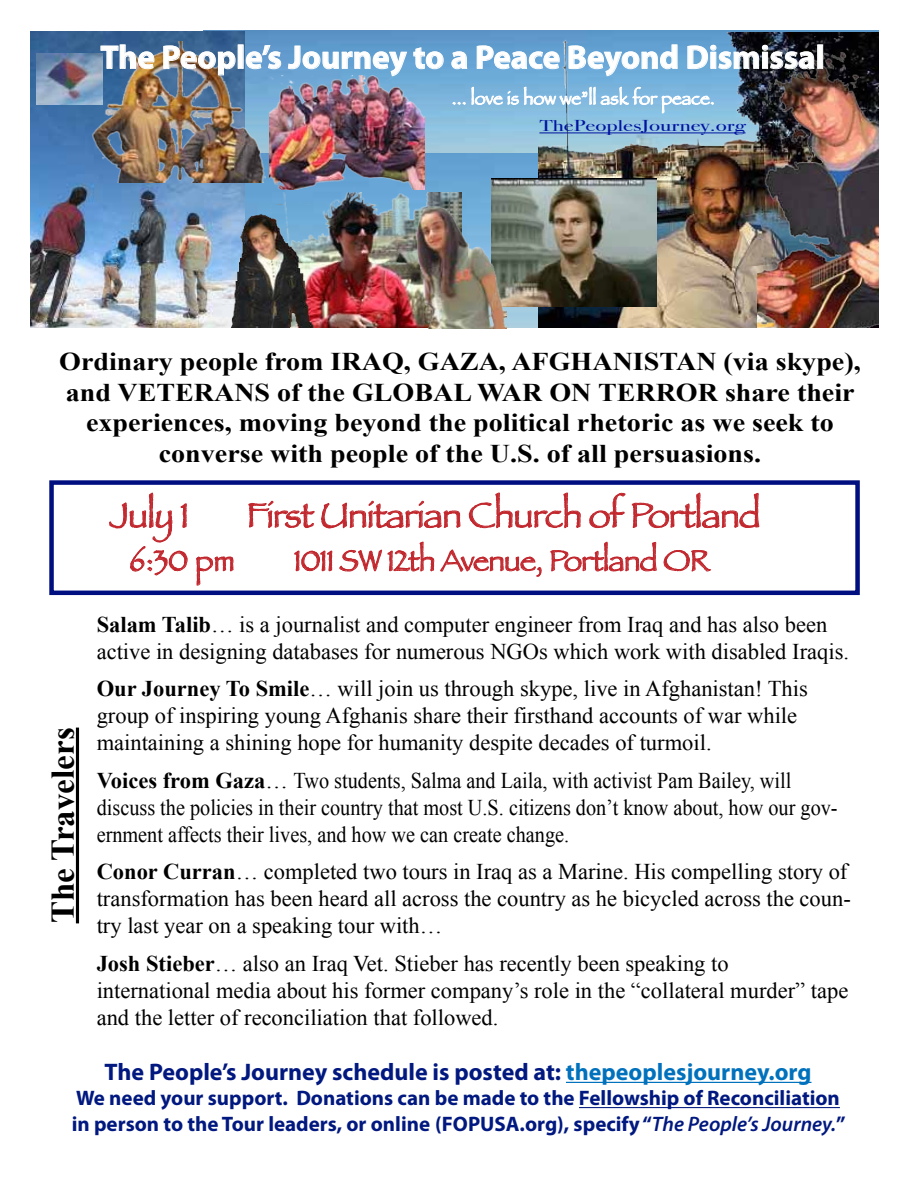
<style>
.page{position:relative;width:918px;height:1188px;background:#fff}
.page>*{position:absolute;margin:0;border:0;box-sizing:border-box;transform-origin:0 0}
.t1{font:36px "Papyrus";letter-spacing:-.025em;color:#c1272d}
.t2{font:700 33px "Myriad Pro";color:#fff}
.t3{font:700 33px "Times New Roman";color:#000}
.t4{font:30px "Papyrus";letter-spacing:-.025em;color:#c1272d}
.t5{font:700 25.5px/30.6px "Times New Roman";color:#000;text-align:center;scale:1.1 1}
.t6{font:700 24px "Myriad Pro";color:#00187f}
.t7{font:22.5px/27px "Times New Roman";color:#000}
.t8{font:700 21px/25.5px "Myriad Pro";color:#00187f}
.t9{font:15.75px "Bodoni Svty Two ITCTT Book";color:#00139f;scale:1.47 1}
.s1{font-weight:700}
.s2{color:#0071bc}
.s3{font-weight:600;font-style:italic}
</style>
<div class="page">
<img style="left:244px;top:152px;width:295px;height:177px">
<img style="left:243px;top:31px;width:636px;height:121px">
<img style="left:31px;top:32px;width:213px;height:296px">
<img style="left:87px;top:41px;width:181px;height:142px">
<img style="left:36px;top:54px;width:67px;height:51px">
<hr style="left:76px;top:728px;width:3px;height:195px;background:#000">
<hr style="left:566px;top:1082px;width:245px;height:1px;background:#0071bc">
<hr style="left:579px;top:1107px;width:261px;height:1px;background:#00187f">
<img style="left:251px;top:193px;width:210px;height:136px">
<img style="left:212px;top:205px;width:116px;height:124px">
<img style="left:270px;top:76px;width:154px;height:113px">
<img style="left:539px;top:32px;width:340px;height:296px">
<img style="left:758px;top:36px;width:121px;height:292px">
<div style="left:49px;top:480px;width:811px;height:115px;background:#fff;border:4px solid #000f7f"></div>
<img style="left:491px;top:178px;width:166px;height:129px">
<img style="left:403px;top:197px;width:90px;height:122px">
<img style="left:416px;top:207px;width:91px;height:121px">
<svg style="left:100px;top:44px;width:55px;height:25px"></svg>
<svg style="left:163px;top:45px;width:73px;height:31px;background:#78818c"></svg>
<div style="left:238px;top:45px;width:6px;height:24px;border:1px solid #fff"></div>
<svg style="left:246px;top:45px;width:35px;height:25px"></svg>
<svg style="left:288px;top:45px;width:156px;height:32px;background:#79aed7"></svg>
<div style="left:817px;top:45px;width:6px;height:24px;border:1px solid #fff"></div>
<svg style="left:451px;top:44px;width:364px;height:70px;background:#779fbd"></svg>
<hr style="left:539px;top:133px;width:207px;height:1px;background:#00139f">
<svg style="left:109px;top:480px;width:79px;height:96px"></svg>
<svg style="left:196px;top:556px;width:38px;height:30px"></svg>
<svg style="left:248px;top:480px;width:512px;height:116px"></svg>
<h2 class="t2" style="left:100px;top:36px;width:726px">The People’s Journey to a Peace Beyond Dismissal</h2>
<p class="t9" style="left:539px;top:113px;width:142px">ThePeoplesJourney.org</p>
<p class="t5" style="left:59px;top:346px;width:730px">Ordinary people from IRAQ, GAZA, AFGHANISTAN (via skype), and VETERANS of the GLOBAL WAR ON TERROR share their experiences, moving beyond the political rhetoric as we seek to converse with people of the U.S. of all persuasions.</p>
<h2 class="t3" style="left:44px;top:923px;width:197px;rotate:-90deg">The Travelers</h2>
<h1 class="t1" style="left:109px;top:493px;width:81px">July 1</h1>
<h1 class="t1" style="left:246px;top:493px;width:516px">First Unitarian Church of Portland</h1>
<h3 class="t4" style="left:130px;top:542px;width:106px">6:30 pm</h3>
<h3 class="t4" style="left:294px;top:542px;width:418px">1011 SW 12th Avenue, Portland OR</h3>
<p class="t7" style="left:97px;top:611px;width:754px"><span class="s1">Salam Talib</span>… is a journalist and computer engineer from Iraq and has also been active in designing databases for numerous NGOs which work with disabled Iraqis.</p>
<p class="t7" style="left:97px;top:675px;width:713px"><span class="s1">Our Journey To Smile</span>… will join us through skype, live in Afghanistan! This group of inspiring young Afghanis share their firsthand accounts of war while maintaining a shining hope for humanity despite decades of turmoil.</p>
<p class="t7" style="left:97px;top:767px;width:742px"><span class="s1">Voices from Gaza</span>… Two students, Salma and Laila, with activist Pam Bailey, will discuss the policies in their country that most U.S. citizens don’t know about, how our gov&shy;ernment affects their lives, and how we can create change.</p>
<p class="t7" style="left:97px;top:858px;width:756px"><span class="s1">Conor Curran</span>… completed two tours in Iraq as a Marine. His compelling story of transformation has been heard all across the country as he bicycled across the coun&shy;try last year on a speaking tour with…</p>
<p class="t7" style="left:97px;top:950px;width:753px"><span class="s1">Josh Stieber</span>… also an Iraq Vet. Stieber has recently been speaking to<br>international media about his former company’s role in the “collateral murder” tape and the letter of reconciliation that followed.</p>
<p class="t6" style="left:105px;top:1056px;width:708px">The People’s Journey schedule is posted at: <span class="s2">thepeoplesjourney.org</span></p>
<p class="t8" style="left:72px;top:1085px;width:776px">We need your support. Donations can be made to the Fellowship of Reconciliation in person to the Tour leaders, or online (FOPUSA.org), specify “<span class="s3">The People’s Journey.</span>”</p>
</div>
